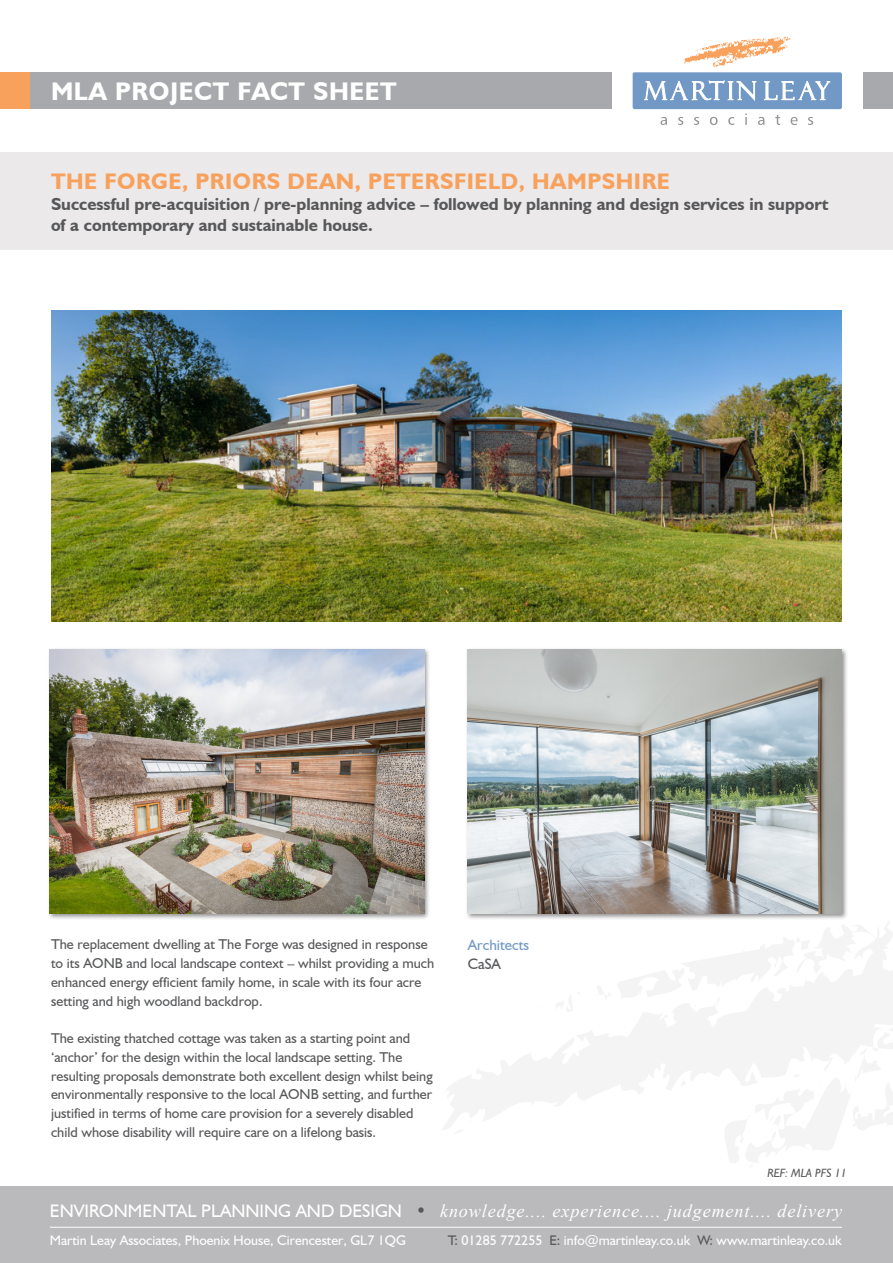
<style>
.page{position:relative;width:893px;height:1263px;background:#fff}
.page>*{position:absolute;margin:0;border:0;box-sizing:border-box;transform-origin:0 0}
.t1{font:700 25.5px "Humanist 521 BT";letter-spacing:.025em;color:#fff}
.t2{font:700 22.5px "Humanist 521 BT";letter-spacing:.025em;color:#f8a15c}
.t3{font:italic 18.15px "Times New Roman";letter-spacing:.05em;color:#fff}
.t4{font:700 17.25px/21px "Humanist 521 BT";color:#57585a}
.Project_sub_heading{font:15px "Humanist 521 BT";color:#7299c6}
.Project_body_text{font:15px "Humanist 521 BT";color:#57585a}
.Project_body_text-2{font:14.25px/18.8px "Humanist 521 BT";color:#57585a}
.t5{font:13.95px "Humanist 521 BT";color:#fff}
.Project_body_text-3{font:italic 12px "Humanist 521 BT";color:#57585a}
.s1{font-family:"Humanist 521 BT";font-style:normal}
.s2{font-family:"Humanist 521 BT";font-style:normal;color:#57585a}
.s3{color:#57585a}
</style>
<div class="page">
<div style="left:0;top:1186px;width:893px;height:77px;background:#bab9bb"></div>
<div style="left:0;top:152px;width:893px;height:97px;background:#ece9ea"></div>
<svg style="left:442px;top:922px;width:451px;height:208px"></svg>
<svg style="left:590px;top:936px;width:220px;height:65px"></svg>
<svg style="left:717px;top:1047px;width:176px;height:119px"></svg>
<svg style="left:680px;top:1078px;width:9px;height:8px"></svg>
<svg style="left:523px;top:990px;width:57px;height:25px"></svg>
<svg style="left:454px;top:1119px;width:17px;height:14px"></svg>
<div style="left:0;top:72px;width:611px;height:37px;background:#a8a9ad"></div>
<div style="left:863px;top:72px;width:30px;height:37px;background:#a8a9ad"></div>
<div style="left:0;top:72px;width:30px;height:37px;background:#f8a15c"></div>
<div style="left:633px;top:72px;width:209px;height:37px;background:#7299c6;border-radius:2px"></div>
<svg style="left:644px;top:80px;width:186px;height:45px"></svg>
<svg style="left:684px;top:36px;width:107px;height:32px"></svg>
<hr style="left:50px;top:1227px;width:792px;height:1px;background:#fff">
<div style="left:465px;top:647px;width:384px;height:273px;background:#231f20;opacity:.5"></div>
<img style="left:468px;top:649px;width:374px;height:265px">
<div style="left:47px;top:647px;width:384px;height:273px;background:#231f20;opacity:.5"></div>
<img style="left:50px;top:649px;width:374px;height:265px">
<img style="left:51px;top:311px;width:791px;height:310px">
<p class="t1" style="left:51px;top:76px;width:347px">MLA PROJECT FACT SHEET</p>
<p class="t2" style="left:51px;top:167px;width:620px">THE FORGE, PRIORS DEAN, PETERSFIELD, HAMPSHIRE</p>
<p class="t4" style="left:51px;top:193px;width:779px">Successful pre-acquisition / pre-planning advice – followed by planning and design services in support of a contemporary and sustainable house.</p>
<p class="Project_body_text-2" style="left:51px;top:935px;width:385px">The replacement dwelling at The Forge was designed in response to its AONB and local landscape context – whilst providing a much enhanced energy efficient family home, in scale with its four acre setting and high woodland backdrop.</p>
<p class="Project_body_text-2" style="left:51px;top:1029px;width:383px">The existing thatched cottage was taken as a starting point and ‘anchor’ for the design within the local landscape setting. The resulting proposals demonstrate both excellent design whilst being environmentally responsive to the local AONB setting, and further justified in terms of home care provision for a severely disabled child whose disability will require care on a lifelong basis.</p>
<p class="Project_sub_heading" style="left:468px;top:936px;width:63px">Architects</p>
<p class="Project_body_text" style="left:468px;top:954px;width:35px">CaSA</p>
<p class="Project_body_text-3" style="left:767px;top:1165px;width:81px">REF: MLA PFS 11</p>
<p class="t3" style="left:50px;top:1199px;width:794px"><span class="s1">ENVIRONMENTAL PLANNING AND DESIGN</span> <span class="s2">•</span> knowledge.... experience.... judgement.... delivery</p>
<p class="t5" style="left:50px;top:1232px;width:358px">Martin Leay Associates, Phoenix House, Cirencester, GL7 1QG</p>
<p class="t5" style="left:448px;top:1232px;width:395px"><span class="s3">T:</span> 01285 772255 <span class="s3">E:</span> info@martinleay.co.uk <span class="s3">W:</span> www.martinleay.co.uk</p>
</div>
